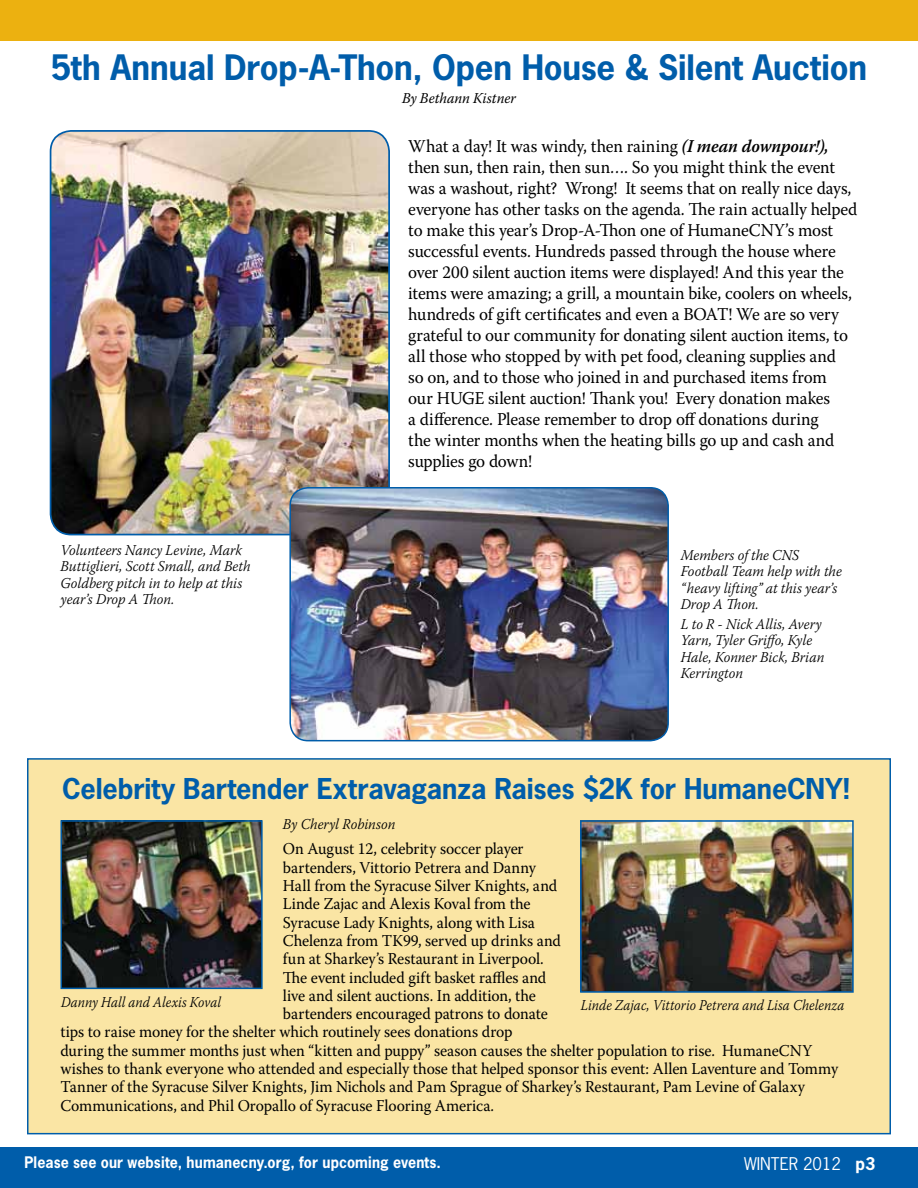
<style>
.page{position:relative;width:918px;height:1188px;background:#fff}
.page>*{position:absolute;margin:0;border:0;box-sizing:border-box;transform-origin:0 0}
.t1{font:700 33px "News Gothic Std";letter-spacing:-.005em;color:#005daa}
.t2{font:700 27px "News Gothic Std";letter-spacing:-.005em;color:#005daa}
.t3{font:18px/21px "Warnock Pro";letter-spacing:-.01em;color:#000;scale:.95 1}
.t4{font:16.5px "Warnock Pro";letter-spacing:-.005em;color:#000;scale:.95 1}
.t5{font:16.5px "News Gothic Std";color:#fff}
.t6{font:italic 300 15px/16.5px "Warnock Pro";color:#000;scale:.95 1}
.t7{font:italic 300 15px "Warnock Pro";color:#000;scale:.9 1}
.t8{font:700 15px "News Gothic Std";letter-spacing:.01em;color:#fff;scale:.95 1}
.t9{font:italic 15px "Warnock Pro";color:#000;scale:.95 1}
.s1{font-weight:600;font-style:italic}
.s2{font-weight:700}
</style>
<div class="page">
<div style="left:0;top:1148px;width:918px;height:40px;background:#005daa"></div>
<div style="left:0;top:0;width:918px;height:40px;background:#ecb110"></div>
<div style="left:27px;top:758px;width:864px;height:376px;background:#fae5a4;border:2px solid #005daa"></div>
<img style="left:51px;top:131px;width:338px;height:404px">
<div style="left:50px;top:130px;width:340px;height:405px;border:2px solid #005daa;border-radius:21px"></div>
<img style="left:290px;top:488px;width:378px;height:253px">
<div style="left:289px;top:487px;width:380px;height:254px;border:2px solid #005daa;border-radius:18px"></div>
<img style="left:63px;top:823px;width:197px;height:163px">
<div style="left:60px;top:820px;width:203px;height:169px;border:2px solid #005daa"></div>
<img style="left:583px;top:823px;width:268px;height:167px">
<div style="left:580px;top:820px;width:274px;height:173px;border:2px solid #005daa"></div>
<h1 class="t1" style="left:51px;top:45px;width:818px">5th Annual Drop-A-Thon, Open House &amp; Silent Auction</h1>
<p class="t9" style="left:402px;top:89px;width:121px">By Bethann Kistner</p>
<p class="t6" style="left:60px;top:541px;width:202px">Volunteers Nancy Levine, Mark<br>Buttiglieri, Scott Small, and Beth<br>Goldberg pitch in to help at this year’s Drop A Thon.</p>
<p class="t3" style="left:408px;top:136px;width:474px">What a day! It was windy, then raining <span class="s1">(I mean downpour!), </span>then sun, then rain, then sun…. So you might think the event was a washout, right? Wrong! It seems that on really nice days, everyone has other tasks on the agenda. The rain actually helped to make this year’s Drop-A-Thon one of HumaneCNY’s most successful events. Hundreds passed through the house where over 200 silent auction items were displayed! And this year the items were amazing; a grill, a mountain bike, coolers on wheels, hundreds of gift certificates and even a BOAT! We are so very grateful to our community for donating silent auction items, to all those who stopped by with pet food, cleaning supplies and<br>so on, and to those who joined in and purchased items from<br>our HUGE silent auction! Thank you! Every donation makes<br>a difference. Please remember to drop off donations during<br>the winter months when the heating bills go up and cash and supplies go down!</p>
<p class="t6" style="left:681px;top:546px;width:171px">Members of the CNS<br>Football Team help with the “heavy lifting” at this year’s<br>Drop A Thon.</p>
<p class="t6" style="left:681px;top:615px;width:153px">L to R - Nick Allis, Avery<br>Yarn, Tyler Griffo, Kyle<br>Hale, Konner Bick, Brian<br>Kerrington</p>
<h2 class="t2" style="left:62px;top:771px;width:789px">Celebrity Bartender Extravaganza Raises $2K for HumaneCNY!</h2>
<p class="t6" style="left:283px;top:816px;width:115px">By Cheryl Robinson￼</p>
<p class="t4" style="left:283px;top:839px;width:255px">On August 12, celebrity soccer player</p>
<p class="t4" style="left:283px;top:857px;width:268px">bartenders, Vittorio Petrera and Danny</p>
<p class="t4" style="left:283px;top:876px;width:290px">Hall from the Syracuse Silver Knights, and</p>
<p class="t4" style="left:283px;top:894px;width:262px">Linde Zajac and Alexis Koval from the</p>
<p class="t4" style="left:283px;top:912px;width:267px">Syracuse Lady Knights, along with Lisa</p>
<p class="t4" style="left:283px;top:931px;width:294px">Chelenza from TK99, served up drinks and</p>
<p class="t4" style="left:283px;top:949px;width:276px">fun at Sharkey’s Restaurant in Liverpool.</p>
<p class="t4" style="left:283px;top:967px;width:279px">The event included gift basket raffles and</p>
<p class="t4" style="left:283px;top:986px;width:268px">live and silent auctions. In addition, the</p>
<p class="t4" style="left:283px;top:1004px;width:281px">bartenders encouraged patrons to donate</p>
<p class="t4" style="left:60px;top:1022px;width:477px">tips to raise money for the shelter which routinely sees donations drop</p>
<p class="t4" style="left:60px;top:1040px;width:793px">during the summer months just when “kitten and puppy” season causes the shelter population to rise. HumaneCNY</p>
<p class="t4" style="left:60px;top:1059px;width:820px">wishes to thank everyone who attended and especially those that helped sponsor this event: Allen Laventure and Tommy</p>
<p class="t4" style="left:60px;top:1077px;width:785px">Tanner of the Syracuse Silver Knights, Jim Nichols and Pam Sprague of Sharkey’s Restaurant, Pam Levine of Galaxy</p>
<p class="t4" style="left:60px;top:1095px;width:458px">Communications, and Phil Oropallo of Syracuse Flooring America.</p>
<p class="t7" style="left:61px;top:993px;width:179px">Danny Hall and Alexis Koval</p>
<p class="t7" style="left:581px;top:996px;width:294px">Linde Zajac, Vittorio Petrera and Lisa Chelenza</p>
<p class="t8" style="left:25px;top:1153px;width:440px">Please see our website, humanecny.org, for upcoming events.</p>
<p class="t5" style="left:744px;top:1154px;width:133px">WINTER 2012 <span class="s2">p3</span></p>
</div>
